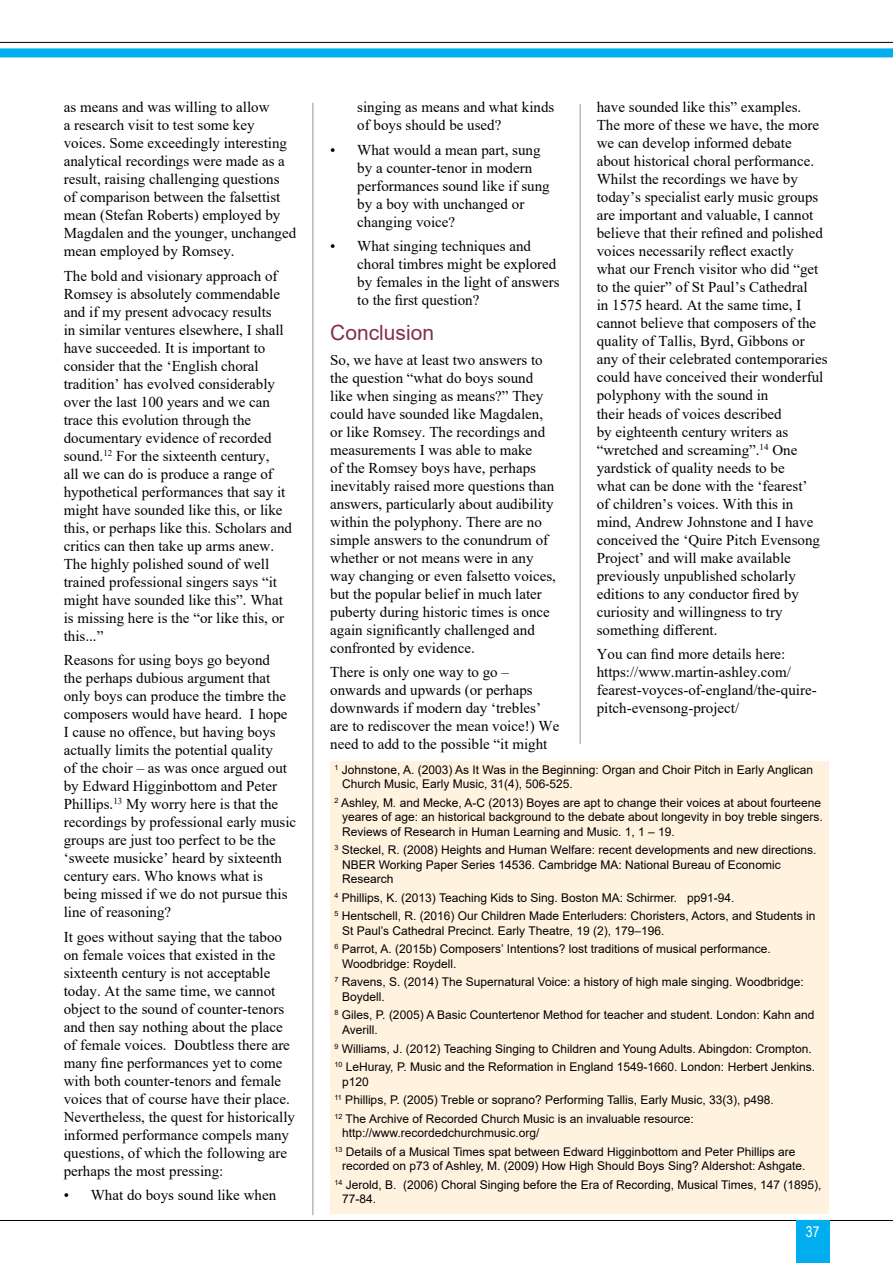
<style>
.page{position:relative;width:893px;height:1263px;background:#fff}
.page>*{position:absolute;margin:0;border:0;box-sizing:border-box;transform-origin:0 0}
.t1{font:21px "Arial";color:#842f50}
.t2{font:15px/18px "Times New Roman";color:#000}
.t3{font:15px "Arial Narrow";color:#fff}
.t4{font:12px/18.6px "Arial";color:#000}
</style>
<div class="page">
<div style="left:330px;top:761px;width:499px;height:452px;background:#fff3df"></div>
<hr style="left:0;top:42px;width:893px;height:1px;background:#000">
<div style="left:0;top:48px;width:893px;height:9px;background:#00aeef"></div>
<hr style="left:0;top:1220px;width:893px;height:1px;background:#000">
<div style="left:796px;top:1220px;width:33px;height:43px;background:#00aeef"></div>
<hr style="left:312px;top:103px;width:1px;height:1112px;background:#939598">
<hr style="left:580px;top:104px;width:1px;height:640px;background:#939598">
<p class="t2" style="left:64px;top:98px;width:234px">as means and was willing to allow<br>a research visit to test some key voices. Some exceedingly interesting analytical recordings were made as a result, raising challenging questions<br>of comparison between the falsettist mean (Stefan Roberts) employed by Magdalen and the younger, unchanged mean employed by Romsey.</p>
<p class="t2" style="left:64px;top:266px;width:230px">The bold and visionary approach of Romsey is absolutely commendable and if my present advocacy results<br>in similar ventures elsewhere, I shall have succeeded. It is important to consider that the ‘English choral tradition’ has evolved considerably over the last 100 years and we can trace this evolution through the documentary evidence of recorded sound.<sup>12</sup> For the sixteenth century,<br>all we can do is produce a range of hypothetical performances that say it might have sounded like this, or like this, or perhaps like this. Scholars and critics can then take up arms anew.<br>The highly polished sound of well trained professional singers says “it might have sounded like this”. What is missing here is the “or like this, or this...”</p>
<p class="t2" style="left:64px;top:651px;width:234px">Reasons for using boys go beyond<br>the perhaps dubious argument that only boys can produce the timbre the composers would have heard. I hope<br>I cause no offence, but having boys actually limits the potential quality<br>of the choir – as was once argued out by Edward Higginbottom and Peter Phillips.<sup>13</sup> My worry here is that the recordings by professional early music groups are just too perfect to be the ‘sweete musicke’ heard by sixteenth century ears. Who knows what is being missed if we do not pursue this line of reasoning?</p>
<p class="t2" style="left:64px;top:927px;width:233px">It goes without saying that the taboo on female voices that existed in the sixteenth century is not acceptable today. At the same time, we cannot object to the sound of counter-tenors and then say nothing about the place of female voices. Doubtless there are many fine performances yet to come with both counter-tenors and female voices that of course have their place.<br>Nevertheless, the quest for historically informed performance compels many questions, of which the following are perhaps the most pressing:</p>
<p class="t2" style="left:64px;top:1185px;width:214px">• What do boys sound like when</p>
<p class="t2" style="left:357px;top:98px;width:199px">singing as means and what kinds of boys should be used?</p>
<p class="t2" style="left:357px;top:140px;width:194px;text-indent:-27px">• What would a mean part, sung by a counter-tenor in modern performances sound like if sung by a boy with unchanged or changing voice?</p>
<p class="t2" style="left:357px;top:237px;width:204px;text-indent:-27px">• What singing techniques and choral timbres might be explored by females in the light of answers to the first question?</p>
<h1 class="t1" style="left:330px;top:318px;width:105px">Conclusion</h1>
<p class="t2" style="left:330px;top:350px;width:227px">So, we have at least two answers to the question “what do boys sound like when singing as means?” They could have sounded like Magdalen, or like Romsey. The recordings and measurements I was able to make<br>of the Romsey boys have, perhaps inevitably raised more questions than answers, particularly about audibility within the polyphony. There are no simple answers to the conundrum of whether or not means were in any way changing or even falsetto voices, but the popular belief in much later puberty during historic times is once again significantly challenged and confronted by evidence.</p>
<p class="t2" style="left:330px;top:662px;width:231px">There is only one way to go – onwards and upwards (or perhaps downwards if modern day ‘trebles’ are to rediscover the mean voice!) We need to add to the possible “it might</p>
<p class="t2" style="left:597px;top:98px;width:232px">have sounded like this” examples.<br>The more of these we have, the more we can develop informed debate about historical choral performance.<br>Whilst the recordings we have by today’s specialist early music groups are important and valuable, I cannot believe that their refined and polished voices necessarily reflect exactly<br>what our French visitor who did “get to the quier” of St Paul’s Cathedral<br>in 1575 heard. At the same time, I cannot believe that composers of the quality of Tallis, Byrd, Gibbons or any of their celebrated contemporaries could have conceived their wonderful polyphony with the sound in<br>their heads of voices described<br>by eighteenth century writers as “wretched and screaming”.<sup>14</sup> One yardstick of quality needs to be<br>what can be done with the ‘fearest’<br>of children’s voices. With this in mind, Andrew Johnstone and I have conceived the ‘Quire Pitch Evensong Project’ and will make available previously unpublished scholarly editions to any conductor fired by curiosity and willingness to try something different.</p>
<p class="t2" style="left:597px;top:644px;width:221px">You can find more details here: https://www.martin-ashley.com/ fearest-voyces-of-england/the-quire&shy;pitch-evensong-project/</p>
<p class="t4" style="left:342px;top:762px;width:472px;line-height:14.4px;text-indent:-7px"><sup>1</sup> Johnstone, A. (2003) As It Was in the Beginning: Organ and Choir Pitch in Early Anglican<br>Church Music, Early Music, 31(4), 506-525.</p>
<p class="t4" style="left:342px;top:795px;width:482px;line-height:14.4px;text-indent:-7px"><sup>2</sup> Ashley, M. and Mecke, A-C (2013) Boyes are apt to change their voices at about fourteene yeares of age: an historical background to the debate about longevity in boy treble singers.<br>Reviews of Research in Human Learning and Music. 1, 1 – 19.</p>
<p class="t4" style="left:342px;top:843px;width:476px;line-height:14.4px;text-indent:-7px"><sup>3</sup> Steckel, R. (2008) Heights and Human Welfare: recent developments and new directions.<br>NBER Working Paper Series 14536. Cambridge MA: National Bureau of Economic<br>Research</p>
<p class="t4" style="left:334px;top:888px;width:482px"><sup>4</sup> Phillips, K. (2013) Teaching Kids to Sing. Boston MA: Schirmer. pp91-94.<br><sup>5</sup> Hentschell, R. (2016) Our Children Made Enterluders: Choristers, Actors, and Students in</p>
<p class="t4" style="left:334px;top:921px;width:438px;text-indent:7px">St Paul’s Cathedral Precinct. Early Theatre, 19 (2), 179–196.<br><sup>6</sup> Parrot, A. (2015b) Composers’ Intentions? lost traditions of musical performance.</p>
<p class="t4" style="left:334px;top:954px;width:471px;text-indent:7px">Woodbridge: Roydell.<br><sup>7</sup> Ravens, S. (2014) The Supernatural Voice: a history of high male singing. Woodbridge:</p>
<p class="t4" style="left:334px;top:987px;width:482px;text-indent:7px">Boydell.<br><sup>8</sup> Giles, P. (2005) A Basic Countertenor Method for teacher and student. London: Kahn and</p>
<p class="t4" style="left:334px;top:1020px;width:482px;text-indent:7px">Averill.<br><sup>9</sup> Williams, J. (2012) Teaching Singing to Children and Young Adults. Abingdon: Crompton.<br><sup>10</sup> LeHuray, P. Music and the Reformation in England 1549-1660. London: Herbert Jenkins.</p>
<p class="t4" style="left:334px;top:1072px;width:441px;text-indent:8px">p120<br><sup>11</sup> Phillips, P. (2005) Treble or soprano? Performing Tallis, Early Music, 33(3), p498.<br><sup>12</sup> The Archive of Recorded Church Music is an invaluable resource:</p>
<p class="t4" style="left:334px;top:1124px;width:462px;text-indent:8px">http://www.recordedchurchmusic.org/<br><sup>13</sup> Details of a Musical Times spat between Edward Higginbottom and Peter Phillips are</p>
<p class="t4" style="left:334px;top:1157px;width:488px;text-indent:8px">recorded on p73 of Ashley, M. (2009) How High Should Boys Sing? Aldershot: Ashgate.<br><sup>14</sup> Jerold, B. (2006) Choral Singing before the Era of Recording, Musical Times, 147 (1895),</p>
<p class="t4" style="left:342px;top:1190px;width:36px">77-84.</p>
<p class="t3" style="left:806px;top:1221px;width:15px">37</p>
</div>
